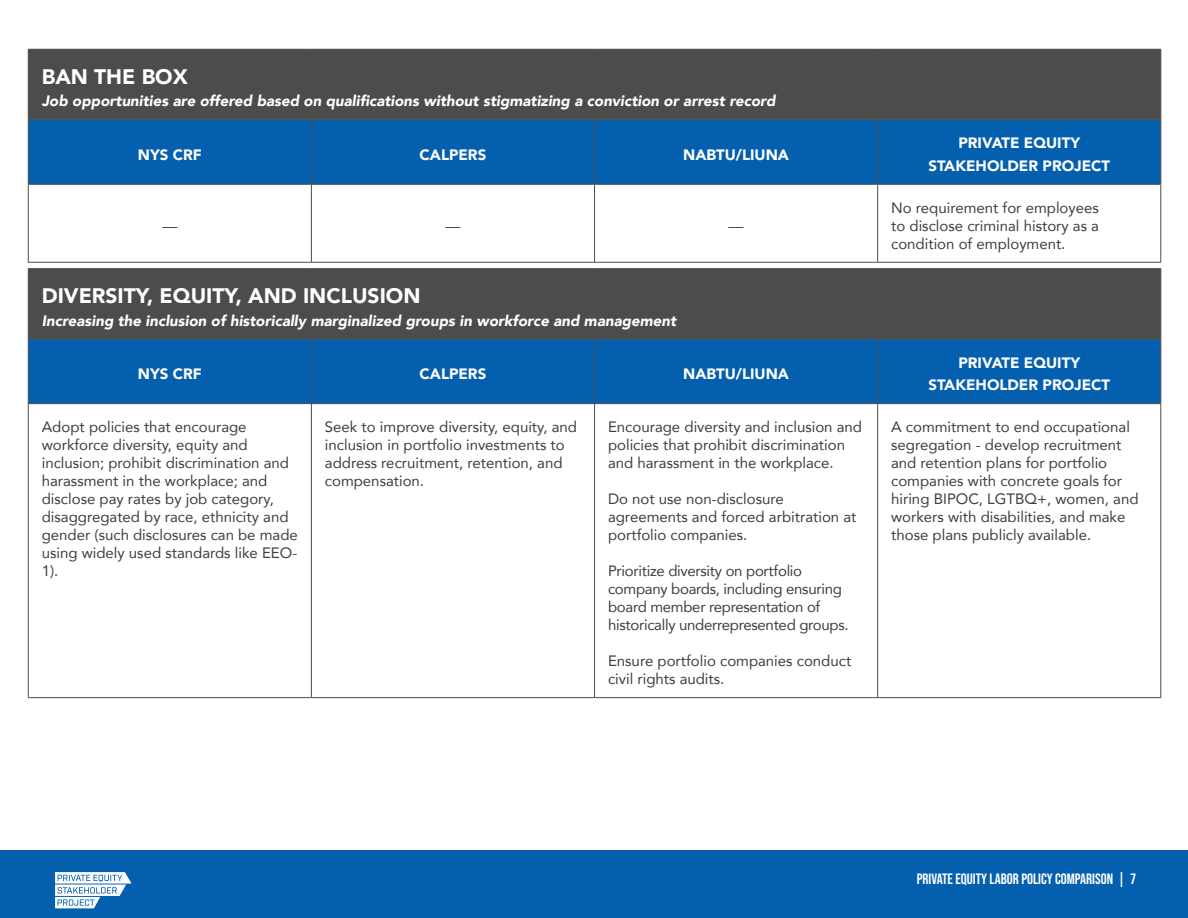
<style>
.page{position:relative;width:1188px;height:918px;background:#fff}
.page>*{position:absolute;margin:0;border:0;box-sizing:border-box;transform-origin:0 0}
.Report_Body{font:900 21px "Avenir";color:#fff}
.Report_Body-2{font:15px/18px "Avenir";color:#3e3e3f}
.Report_Body-3{font:italic 900 15px "Avenir";color:#fff}
.Report_Body-4{font:15px/18px "Avenir";letter-spacing:-.02em;color:#3e3e3f}
.Report_Body-5{font:900 15px "Avenir";color:#fff}
.t1{font:15px "Bebas Neue";color:#fff}
</style>
<div class="page">
<div style="left:0;top:850px;width:1188px;height:68px;background:#0460af"></div>
<svg style="left:55px;top:872px;width:77px;height:36px"></svg>
<div style="left:29px;top:50px;width:1132px;height:70px;background:#4b4c4d"></div>
<div style="left:29px;top:121px;width:1132px;height:63px;background:#0460af"></div>
<hr style="left:28px;top:49px;width:283px;height:1px;background:#4b4c4d">
<hr style="left:28px;top:49px;width:1px;height:71px;background:#4b4c4d">
<hr style="left:311px;top:49px;width:284px;height:1px;background:#4b4c4d">
<hr style="left:595px;top:49px;width:283px;height:1px;background:#4b4c4d">
<hr style="left:878px;top:49px;width:283px;height:1px;background:#4b4c4d">
<hr style="left:877px;top:49px;width:1px;height:71px;background:#4b4c4d">
<hr style="left:1161px;top:49px;width:1px;height:71px;background:#4b4c4d">
<hr style="left:28px;top:120px;width:283px;height:1px;background:#4b4c4d">
<hr style="left:28px;top:120px;width:1px;height:64px;background:#4b4c4d">
<hr style="left:311px;top:120px;width:284px;height:1px;background:#4b4c4d">
<hr style="left:311px;top:120px;width:1px;height:64px;background:#4b4c4d">
<hr style="left:595px;top:120px;width:283px;height:1px;background:#4b4c4d">
<hr style="left:594px;top:120px;width:1px;height:64px;background:#4b4c4d">
<hr style="left:878px;top:120px;width:283px;height:1px;background:#4b4c4d">
<hr style="left:877px;top:120px;width:1px;height:64px;background:#4b4c4d">
<hr style="left:1161px;top:120px;width:1px;height:64px;background:#4b4c4d">
<hr style="left:28px;top:184px;width:283px;height:1px;background:#4b4c4d">
<hr style="left:28px;top:184px;width:1px;height:78px;background:#4b4c4d">
<hr style="left:311px;top:184px;width:284px;height:1px;background:#4b4c4d">
<hr style="left:311px;top:184px;width:1px;height:78px;background:#4b4c4d">
<hr style="left:595px;top:184px;width:283px;height:1px;background:#4b4c4d">
<hr style="left:594px;top:184px;width:1px;height:78px;background:#4b4c4d">
<hr style="left:878px;top:184px;width:283px;height:1px;background:#4b4c4d">
<hr style="left:877px;top:184px;width:1px;height:78px;background:#4b4c4d">
<hr style="left:1161px;top:184px;width:1px;height:78px;background:#4b4c4d">
<hr style="left:28px;top:262px;width:283px;height:1px;background:#4b4c4d">
<hr style="left:311px;top:262px;width:284px;height:1px;background:#4b4c4d">
<hr style="left:595px;top:262px;width:283px;height:1px;background:#4b4c4d">
<hr style="left:878px;top:262px;width:283px;height:1px;background:#4b4c4d">
<div style="left:29px;top:269px;width:1132px;height:70px;background:#4b4c4d"></div>
<div style="left:29px;top:340px;width:1132px;height:63px;background:#0460af"></div>
<hr style="left:28px;top:268px;width:283px;height:1px;background:#4b4c4d">
<hr style="left:28px;top:269px;width:1px;height:70px;background:#4b4c4d">
<hr style="left:311px;top:268px;width:284px;height:1px;background:#4b4c4d">
<hr style="left:595px;top:268px;width:283px;height:1px;background:#4b4c4d">
<hr style="left:878px;top:268px;width:283px;height:1px;background:#4b4c4d">
<hr style="left:877px;top:269px;width:1px;height:70px;background:#4b4c4d">
<hr style="left:1161px;top:269px;width:1px;height:70px;background:#4b4c4d">
<hr style="left:28px;top:339px;width:283px;height:1px;background:#4b4c4d">
<hr style="left:28px;top:339px;width:1px;height:64px;background:#4b4c4d">
<hr style="left:311px;top:339px;width:284px;height:1px;background:#4b4c4d">
<hr style="left:311px;top:339px;width:1px;height:64px;background:#4b4c4d">
<hr style="left:595px;top:339px;width:283px;height:1px;background:#4b4c4d">
<hr style="left:594px;top:339px;width:1px;height:64px;background:#4b4c4d">
<hr style="left:878px;top:339px;width:283px;height:1px;background:#4b4c4d">
<hr style="left:877px;top:339px;width:1px;height:64px;background:#4b4c4d">
<hr style="left:1161px;top:339px;width:1px;height:64px;background:#4b4c4d">
<hr style="left:28px;top:403px;width:283px;height:1px;background:#4b4c4d">
<hr style="left:28px;top:404px;width:1px;height:293px;background:#4b4c4d">
<hr style="left:311px;top:403px;width:284px;height:1px;background:#4b4c4d">
<hr style="left:311px;top:404px;width:1px;height:293px;background:#4b4c4d">
<hr style="left:595px;top:403px;width:283px;height:1px;background:#4b4c4d">
<hr style="left:594px;top:404px;width:1px;height:293px;background:#4b4c4d">
<hr style="left:878px;top:403px;width:283px;height:1px;background:#4b4c4d">
<hr style="left:877px;top:404px;width:1px;height:293px;background:#4b4c4d">
<hr style="left:1161px;top:404px;width:1px;height:293px;background:#4b4c4d">
<hr style="left:28px;top:697px;width:283px;height:1px;background:#4b4c4d">
<hr style="left:311px;top:697px;width:284px;height:1px;background:#4b4c4d">
<hr style="left:595px;top:697px;width:283px;height:1px;background:#4b4c4d">
<hr style="left:878px;top:697px;width:283px;height:1px;background:#4b4c4d">
<p class="Report_Body" style="left:42px;top:58px;width:148px">BAN THE BOX</p>
<p class="Report_Body-3" style="left:42px;top:89px;width:735px">Job opportunities are offered based on qualifications without stigmatizing a conviction or arrest record</p>
<p class="Report_Body-5" style="left:138px;top:141px;width:65px">NYS CRF</p>
<p class="Report_Body-5" style="left:420px;top:141px;width:68px">CALPERS</p>
<p class="Report_Body-5" style="left:683px;top:141px;width:107px">NABTU/LIUNA</p>
<p class="Report_Body-2" style="left:162px;top:216px;width:16px">—</p>
<p class="Report_Body-2" style="left:445px;top:216px;width:16px">—</p>
<p class="Report_Body-2" style="left:729px;top:216px;width:16px">—</p>
<p class="Report_Body" style="left:42px;top:278px;width:380px">DIVERSITY, EQUITY, AND INCLUSION</p>
<p class="Report_Body-3" style="left:42px;top:308px;width:636px">Increasing the inclusion of historically marginalized groups in workforce and management</p>
<p class="Report_Body-5" style="left:138px;top:361px;width:65px">NYS CRF</p>
<p class="Report_Body-5" style="left:420px;top:361px;width:68px">CALPERS</p>
<p class="Report_Body-5" style="left:683px;top:361px;width:107px">NABTU/LIUNA</p>
<p class="Report_Body-2" style="left:42px;top:418px;width:258px">Adopt policies that encourage workforce diversity, equity and inclusion; prohibit discrimination and harassment in the workplace; and disclose pay rates by job category, disaggregated by race, ethnicity and gender (such disclosures can be made using widely used standards like EEO-<br>1).</p>
<p class="Report_Body-2" style="left:325px;top:418px;width:254px">Seek to improve diversity, equity, and inclusion in portfolio investments to address recruitment, retention, and compensation.</p>
<p class="Report_Body-2" style="left:608px;top:418px;width:256px">Encourage diversity and inclusion and policies that prohibit discrimination and harassment in the workplace.</p>
<p class="Report_Body-2" style="left:608px;top:490px;width:250px">Do not use non-disclosure agreements and forced arbitration at portfolio companies.</p>
<p class="Report_Body-4" style="left:608px;top:562px;width:242px">Prioritize diversity on portfolio company boards, including ensuring board member representation of historically underrepresented groups.</p>
<p class="Report_Body-2" style="left:608px;top:652px;width:245px">Ensure portfolio companies conduct civil rights audits.</p>
<p class="Report_Body-5" style="left:958px;top:130px;width:123px">PRIVATE EQUITY</p>
<p class="Report_Body-5" style="left:928px;top:153px;width:183px">STAKEHOLDER PROJECT</p>
<p class="Report_Body-2" style="left:891px;top:198px;width:209px;text-align:justify">No requirement for employees to disclose criminal history as a condition of employment.</p>
<p class="Report_Body-5" style="left:958px;top:350px;width:123px">PRIVATE EQUITY</p>
<p class="Report_Body-5" style="left:928px;top:372px;width:183px">STAKEHOLDER PROJECT</p>
<p class="Report_Body-2" style="left:891px;top:418px;width:249px">A commitment to end occupational segregation - develop recruitment and retention plans for portfolio companies with concrete goals for hiring BIPOC, LGTBQ+, women, and workers with disabilities, and make those plans publicly available.</p>
<p class="t1" style="left:917px;top:871px;width:221px">PRIVATE EQUITY LABOR POLICY COMPARISON | 7</p>
</div>
